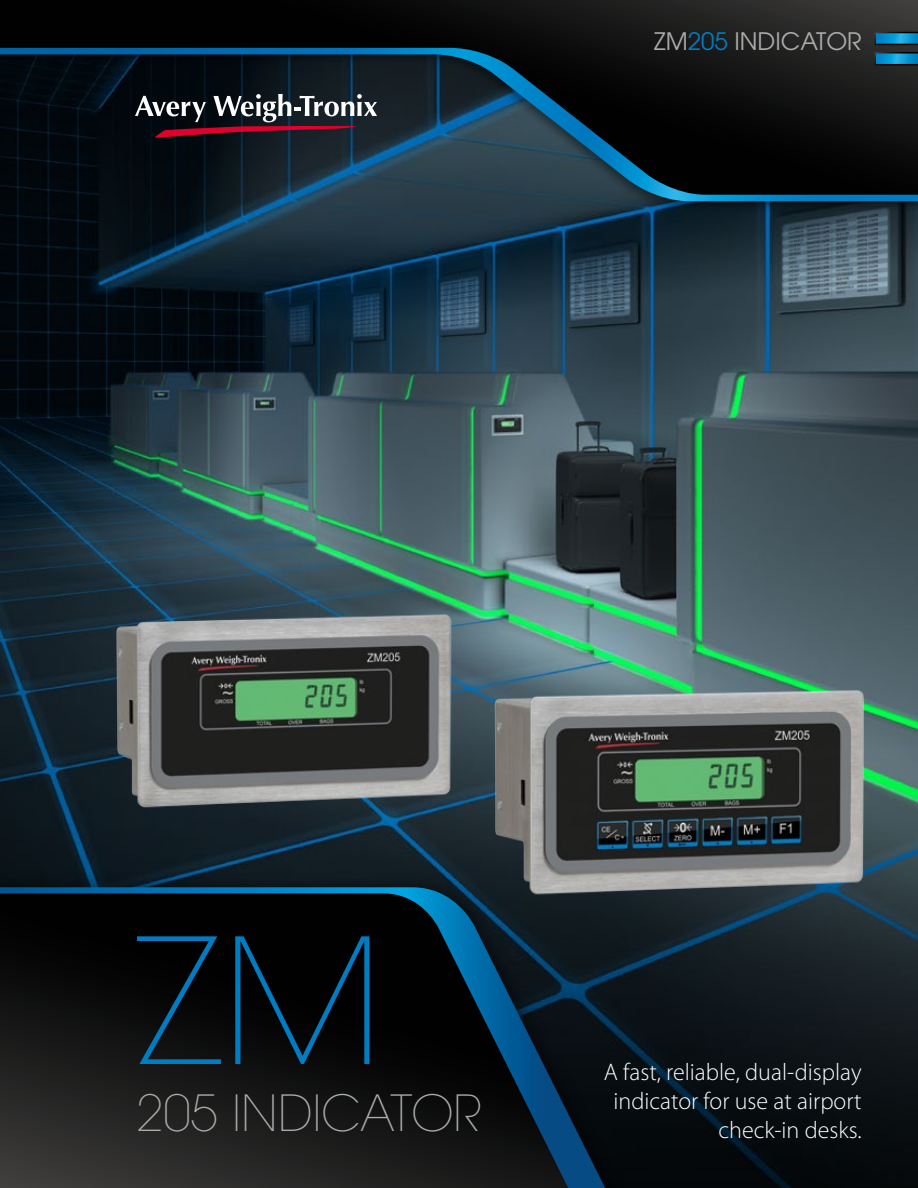
<style>
.page{position:relative;width:918px;height:1188px;background:#fff}
.page>*{position:absolute;margin:0;border:0;box-sizing:border-box;transform-origin:0 0}
.t1{font:200 172.5px "ITC Avant Garde Std";color:#007cc2}
.t2{font:200 49.5px "ITC Avant Garde Std";color:#acacac}
.t3{font:300 24px/29px "Myriad Pro";color:#fff;text-align:right}
.t4{font:24px "ITC Avant Garde Std";color:#acacac}
.s1{color:#007cc2}
</style>
<div class="page">
<img style="left:0;top:213px;width:918px;height:975px">
<div style="left:0;top:0;width:918px;height:213px;background:#000;opacity:.4"></div>
<svg style="left:0;top:0;width:918px;height:48px;background:#101010"></svg>
<div style="left:0;top:872px;width:628px;height:316px;background:#000;opacity:.5"></div>
<svg style="left:0;top:887px;width:605px;height:301px;background:#0e171c"></svg>
<svg style="left:0;top:48px;width:918px;height:153px;background:#0e1f2a"></svg>
<svg style="left:135px;top:94px;width:242px;height:44px;background:#473b44"></svg>
<img style="left:467px;top:672px;width:423px;height:246px">
<img style="left:104px;top:594px;width:383px;height:236px">
<svg style="left:874px;top:31px;width:44px;height:35px;background:#136486"></svg>
<p class="t4" style="left:654px;top:26px;width:209px">ZM<span class="s1">205</span> INDICATOR</p>
<h1 class="t1" style="left:136px;top:896px;width:249px">ZM</h1>
<h2 class="t2" style="left:136px;top:1083px;width:347px">205 INDICATOR</h2>
<p class="t3" style="left:604px;top:1057px;width:259px">A fast, reliable, dual-display indicator for use at airport check-in desks.</p>
</div>
